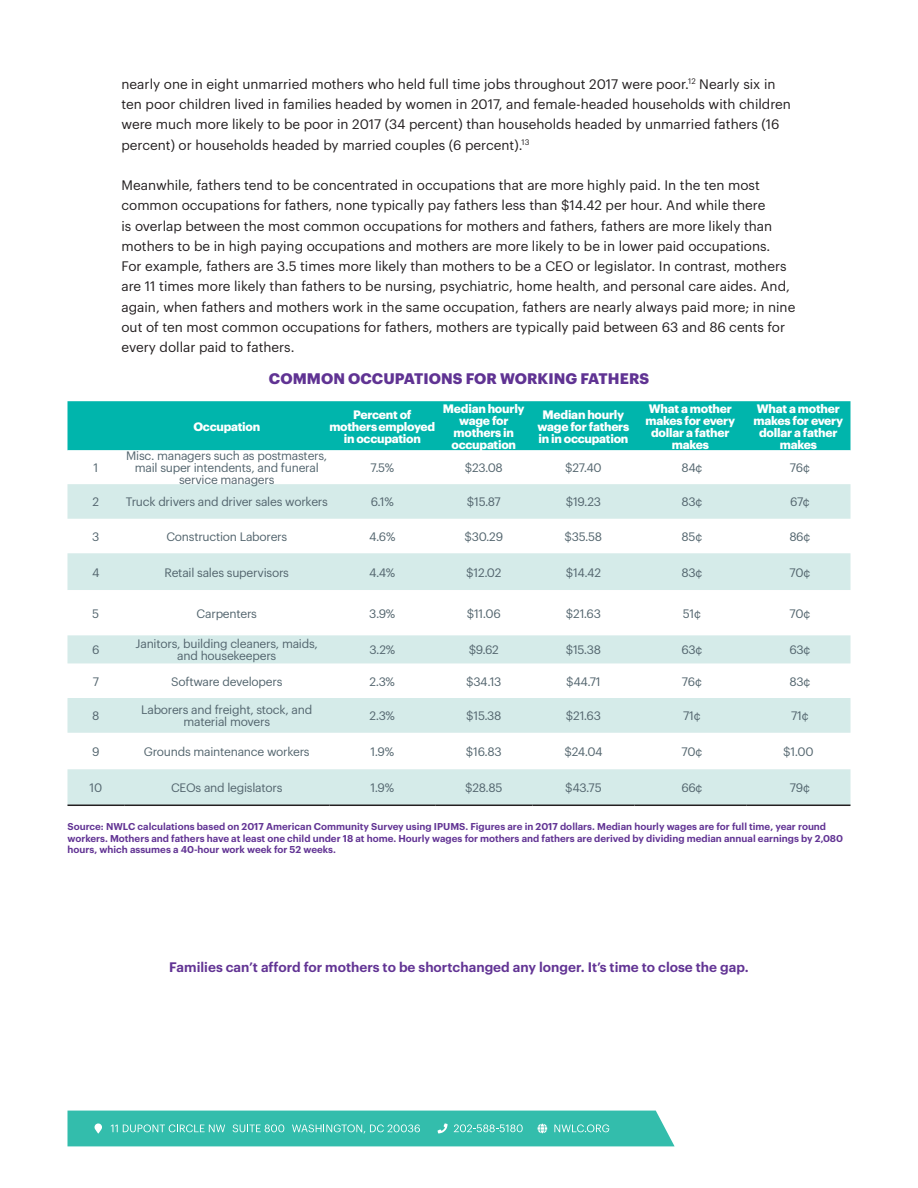
<style>
.page{position:relative;width:918px;height:1188px;background:#fff}
.page>*{position:absolute;margin:0;border:0;box-sizing:border-box;transform-origin:0 0}
.MAIN_TITLE__SUBTITLE{font:700 15px "Graphik";letter-spacing:.005em;color:#603393}
.BODY_TEXT{font:13.5px/20.2px "Graphik";color:#231f20}
.BODY_TEXT-2{font:600 13.5px "Graphik";color:#623494}
.Regular_Body_Copy{font:12px/12px "Graphik";letter-spacing:-.02em;color:#53656e;text-align:center}
.Subhead_1{font:700 12px/12px "Graphik";letter-spacing:-.02em;color:#fff;text-align:center}
.Subhead_1-2{font:12px/12px "Graphik";letter-spacing:-.02em;color:#53656e;text-align:center}
.Footnote{font:600 9.75px/11.7px "Graphik";color:#623494}
</style>
<div class="page">
<svg style="left:67px;top:1111px;width:608px;height:35px;background:#40c1b1"></svg>
<div style="left:68px;top:401px;width:782px;height:49px;background:#00b5ac"></div>
<svg style="left:68px;top:484px;width:782px;height:321px;fill:#d5ebe9"></svg>
<hr style="left:68px;top:805px;width:56px;height:1px;background:#231f20">
<hr style="left:124px;top:805px;width:205px;height:1px;background:#231f20">
<hr style="left:329px;top:805px;width:106px;height:1px;background:#231f20">
<hr style="left:435px;top:805px;width:97px;height:1px;background:#231f20">
<hr style="left:532px;top:805px;width:102px;height:1px;background:#231f20">
<hr style="left:634px;top:805px;width:112px;height:1px;background:#231f20">
<hr style="left:746px;top:805px;width:104px;height:1px;background:#231f20">
<p class="BODY_TEXT" style="left:122px;top:73px;width:671px">nearly one in eight unmarried mothers who held full time jobs throughout 2017 were poor.<sup>12</sup> Nearly six in ten poor children lived in families headed by women in 2017, and female-headed households with children were much more likely to be poor in 2017 (34 percent) than households headed by unmarried fathers (16 percent) or households headed by married couples (6 percent).<sup>13</sup></p>
<p class="BODY_TEXT" style="left:122px;top:174px;width:675px">Meanwhile, fathers tend to be concentrated in occupations that are more highly paid. In the ten most common occupations for fathers, none typically pay fathers less than $14.42 per hour. And while there<br>is overlap between the most common occupations for mothers and fathers, fathers are more likely than mothers to be in high paying occupations and mothers are more likely to be in lower paid occupations.<br>For example, fathers are 3.5 times more likely than mothers to be a CEO or legislator. In contrast, mothers are 11 times more likely than fathers to be nursing, psychiatric, home health, and personal care aides. And, again, when fathers and mothers work in the same occupation, fathers are nearly always paid more; in nine out of ten most common occupations for fathers, mothers are typically paid between 63 and 86 cents for every dollar paid to fathers.</p>
<p class="Subhead_1-2" style="left:93px;top:461px;width:6px">1</p>
<p class="MAIN_TITLE__SUBTITLE" style="left:269px;top:367px;width:382px">COMMON OCCUPATIONS FOR WORKING FATHERS</p>
<p class="Subhead_1" style="left:329px;top:407px;width:107px">Percent of mothers employed in occupation</p>
<p class="Subhead_1" style="left:443px;top:401px;width:83px">Median hourly wage for mothers in occupation</p>
<p class="Subhead_1" style="left:538px;top:407px;width:93px">Median hourly wage for fathers in in occupation</p>
<p class="Subhead_1" style="left:646px;top:401px;width:91px">What a mother makes for every dollar a father makes</p>
<p class="Subhead_1" style="left:754px;top:401px;width:91px">What a mother makes for every dollar a father makes</p>
<p class="Subhead_1" style="left:193px;top:419px;width:68px">Occupation</p>
<p class="Subhead_1-2" style="left:126px;top:449px;width:203px">Misc. managers such as postmasters, mail super intendents, and funeral service managers</p>
<p class="Regular_Body_Copy" style="left:370px;top:461px;width:25px">7.5%</p>
<p class="Subhead_1-2" style="left:465px;top:461px;width:40px">$23.08</p>
<p class="Subhead_1-2" style="left:565px;top:461px;width:38px">$27.40</p>
<p class="Subhead_1-2" style="left:681px;top:461px;width:22px">84¢</p>
<p class="Subhead_1-2" style="left:790px;top:461px;width:21px">76¢</p>
<p class="Subhead_1-2" style="left:93px;top:495px;width:8px">2</p>
<p class="Subhead_1-2" style="left:126px;top:495px;width:204px">Truck drivers and driver sales workers</p>
<p class="Regular_Body_Copy" style="left:371px;top:495px;width:25px">6.1%</p>
<p class="Subhead_1-2" style="left:467px;top:495px;width:35px">$15.87</p>
<p class="Subhead_1-2" style="left:566px;top:495px;width:37px">$19.23</p>
<p class="Subhead_1-2" style="left:681px;top:495px;width:22px">83¢</p>
<p class="Subhead_1-2" style="left:790px;top:495px;width:21px">67¢</p>
<p class="Subhead_1-2" style="left:92px;top:530px;width:9px">3</p>
<p class="Subhead_1-2" style="left:166px;top:530px;width:122px">Construction Laborers</p>
<p class="Regular_Body_Copy" style="left:369px;top:530px;width:28px">4.6%</p>
<p class="Regular_Body_Copy" style="left:465px;top:530px;width:40px">$30.29</p>
<p class="Regular_Body_Copy" style="left:565px;top:530px;width:39px">$35.58</p>
<p class="Regular_Body_Copy" style="left:682px;top:530px;width:22px">85¢</p>
<p class="Regular_Body_Copy" style="left:789px;top:530px;width:22px">86¢</p>
<p class="Regular_Body_Copy" style="left:92px;top:565px;width:9px">4</p>
<p class="Regular_Body_Copy" style="left:165px;top:565px;width:126px">Retail sales supervisors</p>
<p class="Regular_Body_Copy" style="left:369px;top:565px;width:28px">4.4%</p>
<p class="Regular_Body_Copy" style="left:466px;top:565px;width:37px">$12.02</p>
<p class="Regular_Body_Copy" style="left:566px;top:565px;width:37px">$14.42</p>
<p class="Regular_Body_Copy" style="left:681px;top:565px;width:22px">83¢</p>
<p class="Regular_Body_Copy" style="left:790px;top:565px;width:22px">70¢</p>
<p class="Regular_Body_Copy" style="left:92px;top:606px;width:9px">5</p>
<p class="Regular_Body_Copy" style="left:197px;top:606px;width:62px">Carpenters</p>
<p class="Regular_Body_Copy" style="left:369px;top:606px;width:28px">3.9%</p>
<p class="Regular_Body_Copy" style="left:467px;top:606px;width:36px">$11.06</p>
<p class="Regular_Body_Copy" style="left:566px;top:606px;width:36px">$21.63</p>
<p class="Regular_Body_Copy" style="left:683px;top:606px;width:20px">51¢</p>
<p class="Regular_Body_Copy" style="left:790px;top:606px;width:22px">70¢</p>
<p class="Regular_Body_Copy" style="left:92px;top:643px;width:9px">6</p>
<p class="Regular_Body_Copy" style="left:136px;top:637px;width:184px">Janitors, building cleaners, maids, and housekeepers</p>
<p class="Regular_Body_Copy" style="left:369px;top:643px;width:27px">3.2%</p>
<p class="Regular_Body_Copy" style="left:469px;top:643px;width:32px">$9.62</p>
<p class="Regular_Body_Copy" style="left:566px;top:643px;width:37px">$15.38</p>
<p class="Regular_Body_Copy" style="left:681px;top:643px;width:22px">63¢</p>
<p class="Regular_Body_Copy" style="left:789px;top:643px;width:22px">63¢</p>
<p class="Regular_Body_Copy" style="left:93px;top:674px;width:8px">7</p>
<p class="Regular_Body_Copy" style="left:171px;top:674px;width:113px">Software developers</p>
<p class="Regular_Body_Copy" style="left:370px;top:674px;width:27px">2.3%</p>
<p class="Regular_Body_Copy" style="left:466px;top:674px;width:37px">$34.13</p>
<p class="Regular_Body_Copy" style="left:566px;top:674px;width:36px">$44.71</p>
<p class="Regular_Body_Copy" style="left:682px;top:674px;width:21px">76¢</p>
<p class="Regular_Body_Copy" style="left:789px;top:674px;width:22px">83¢</p>
<p class="Regular_Body_Copy" style="left:92px;top:709px;width:9px">8</p>
<p class="Regular_Body_Copy" style="left:141px;top:703px;width:173px">Laborers and freight, stock, and material movers</p>
<p class="Regular_Body_Copy" style="left:370px;top:709px;width:27px">2.3%</p>
<p class="Regular_Body_Copy" style="left:466px;top:709px;width:37px">$15.38</p>
<p class="Regular_Body_Copy" style="left:566px;top:709px;width:36px">$21.63</p>
<p class="Regular_Body_Copy" style="left:683px;top:709px;width:19px">71¢</p>
<p class="Regular_Body_Copy" style="left:791px;top:709px;width:19px">71¢</p>
<p class="Regular_Body_Copy" style="left:92px;top:745px;width:9px">9</p>
<p class="Regular_Body_Copy" style="left:144px;top:745px;width:167px">Grounds maintenance workers</p>
<p class="Regular_Body_Copy" style="left:371px;top:745px;width:25px">1.9%</p>
<p class="Regular_Body_Copy" style="left:466px;top:745px;width:37px">$16.83</p>
<p class="Regular_Body_Copy" style="left:565px;top:745px;width:39px">$24.04</p>
<p class="Regular_Body_Copy" style="left:682px;top:745px;width:22px">70¢</p>
<p class="Regular_Body_Copy" style="left:783px;top:745px;width:32px">$1.00</p>
<p class="Regular_Body_Copy" style="left:89px;top:780px;width:14px">10</p>
<p class="Regular_Body_Copy" style="left:171px;top:780px;width:113px">CEOs and legislators</p>
<p class="Regular_Body_Copy" style="left:371px;top:780px;width:25px">1.9%</p>
<p class="Regular_Body_Copy" style="left:465px;top:780px;width:39px">$28.85</p>
<p class="Regular_Body_Copy" style="left:565px;top:780px;width:38px">$43.75</p>
<p class="Regular_Body_Copy" style="left:681px;top:780px;width:22px">66¢</p>
<p class="Regular_Body_Copy" style="left:790px;top:780px;width:21px">79¢</p>
<p class="Footnote" style="left:68px;top:820px;width:777px">Source: NWLC calculations based on 2017 American Community Survey using IPUMS. Figures are in 2017 dollars. Median hourly wages are for full time, year round workers. Mothers and fathers have at least one child under 18 at home. Hourly wages for mothers and fathers are derived by dividing median annual earnings by 2,080 hours, which assumes a 40-hour work week for 52 weeks.</p>
<p class="BODY_TEXT-2" style="left:169px;top:957px;width:581px">Families can’t afford for mothers to be shortchanged any longer. It’s time to close the gap.</p>
</div>
